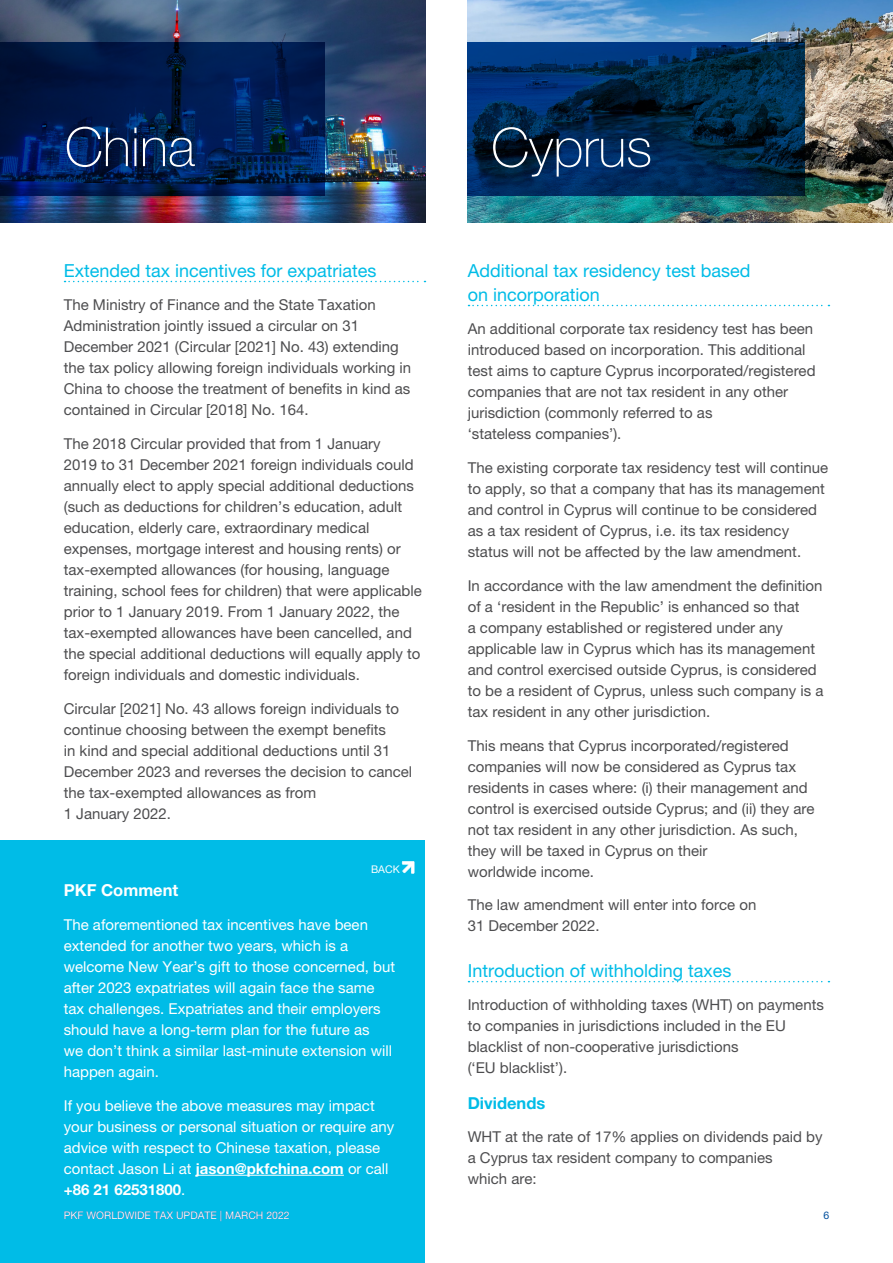
<style>
.page{position:relative;width:893px;height:1263px;background:#fff}
.page>*{position:absolute;margin:0;border:0;box-sizing:border-box;transform-origin:0 0}
.t1{font:100 54px "Helvetica Neue LT Pro";color:#fff}
.t2{font:18px/24px "Helvetica Neue LT Pro";color:#00bce7}
.t3{font:700 16.5px "Helvetica Neue LT Pro";color:#fff}
.t4{font:700 16.5px "Helvetica Neue LT Pro";color:#00bce7}
.t5{font:15px/21px "Helvetica Neue LT Pro";color:#4d4d4f}
.t6{font:15px/21px "Helvetica Neue LT Pro";color:#fff}
.t7{font:10.5px "Helvetica Neue LT Pro";color:#fff}
.t8{font:10.5px "Helvetica Neue";color:#fff}
.t9{font:10.5px "Helvetica Neue LT Pro";color:#004f9d}
.s1{font-weight:700}
</style>
<div class="page">
<div style="left:0;top:840px;width:425px;height:423px;background:#00bce7"></div>
<hr style="left:196px;top:1175px;width:148px;height:1px;background:#fff">
<svg style="left:402px;top:861px;width:12px;height:13px"></svg>
<svg style="left:468px;top:305px;width:361px;height:1px"></svg>
<svg style="left:468px;top:981px;width:361px;height:1px"></svg>
<img style="left:468px;top:0;width:425px;height:223px">
<svg style="left:468px;top:43px;width:337px;height:153px;background:#002851"></svg>
<svg style="left:65px;top:281px;width:360px;height:1px"></svg>
<img style="left:0;top:0;width:425px;height:223px">
<svg style="left:0;top:43px;width:325px;height:153px;background:#001c50"></svg>
<h1 class="t1" style="left:65px;top:116px;width:132px">China</h1>
<p class="t2" style="left:64px;top:258px;width:314px">Extended tax incentives for expatriates</p>
<p class="t5" style="left:64px;top:294px;width:349px">The Ministry of Finance and the State Taxation Administration jointly issued a circular on 31<br>December 2021 (Circular [2021] No. 43) extending the tax policy allowing foreign individuals working in China to choose the treatment of benefits in kind as contained in Circular [2018] No. 164.</p>
<p class="t5" style="left:64px;top:433px;width:360px">The 2018 Circular provided that from 1 January<br>2019 to 31 December 2021 foreign individuals could annually elect to apply special additional deductions (such as deductions for children’s education, adult education, elderly care, extraordinary medical expenses, mortgage interest and housing rents) or tax-exempted allowances (for housing, language training, school fees for children) that were applicable prior to 1 January 2019. From 1 January 2022, the tax-exempted allowances have been cancelled, and the special additional deductions will equally apply to foreign individuals and domestic individuals.</p>
<p class="t5" style="left:64px;top:698px;width:350px">Circular [2021] No. 43 allows foreign individuals to continue choosing between the exempt benefits<br>in kind and special additional deductions until 31<br>December 2023 and reverses the decision to cancel the tax-exempted allowances as from<br>1 January 2022.</p>
<p class="t8" style="left:371px;top:861px;width:30px">BACK</p>
<p class="t3" style="left:64px;top:880px;width:116px">PKF Comment</p>
<p class="t6" style="left:64px;top:914px;width:333px">The aforementioned tax incentives have been extended for another two years, which is a welcome New Year’s gift to those concerned, but after 2023 expatriates will again face the same tax challenges. Expatriates and their employers should have a long-term plan for the future as<br>we don’t think a similar last-minute extension will happen again.</p>
<p class="t6" style="left:64px;top:1095px;width:332px">If you believe the above measures may impact your business or personal situation or require any advice with respect to Chinese taxation, please contact Jason Li at <span class="s1">jason@pkfchina.com</span> or call <span class="s1">+86 21 62531800</span>.</p>
<p class="t7" style="left:64px;top:1209px;width:227px">PKF WORLDWIDE TAX UPDATE | MARCH 2022</p>
<h1 class="t1" style="left:491px;top:117px;width:163px">Cyprus</h1>
<p class="t2" style="left:468px;top:258px;width:284px">Additional tax residency test based on incorporation</p>
<p class="t5" style="left:468px;top:318px;width:349px">An additional corporate tax residency test has been introduced based on incorporation. This additional test aims to capture Cyprus incorporated/registered companies that are not tax resident in any other jurisdiction (commonly referred to as<br>‘stateless companies’).</p>
<p class="t5" style="left:468px;top:457px;width:362px">The existing corporate tax residency test will continue to apply, so that a company that has its management and control in Cyprus will continue to be considered as a tax resident of Cyprus, i.e. its tax residency status will not be affected by the law amendment.</p>
<p class="t5" style="left:468px;top:575px;width:357px">In accordance with the law amendment the definition of a ‘resident in the Republic’ is enhanced so that<br>a company established or registered under any applicable law in Cyprus which has its management and control exercised outside Cyprus, is considered to be a resident of Cyprus, unless such company is a tax resident in any other jurisdiction.</p>
<p class="t5" style="left:468px;top:734px;width:348px">This means that Cyprus incorporated/registered companies will now be considered as Cyprus tax residents in cases where: (i) their management and control is exercised outside Cyprus; and (ii) they are not tax resident in any other jurisdiction. As such, they will be taxed in Cyprus on their<br>worldwide income.</p>
<p class="t5" style="left:468px;top:894px;width:290px">The law amendment will enter into force on<br>31 December 2022.</p>
<p class="t2" style="left:468px;top:958px;width:265px">Introduction of withholding taxes</p>
<p class="t5" style="left:468px;top:994px;width:358px">Introduction of withholding taxes (WHT) on payments to companies in jurisdictions included in the EU blacklist of non-cooperative jurisdictions<br>(‘EU blacklist’).</p>
<p class="t4" style="left:468px;top:1092px;width:79px">Dividends</p>
<p class="t5" style="left:468px;top:1126px;width:356px">WHT at the rate of 17% applies on dividends paid by a Cyprus tax resident company to companies<br>which are:</p>
<p class="t9" style="left:823px;top:1209px;width:7px">6</p>
</div>
